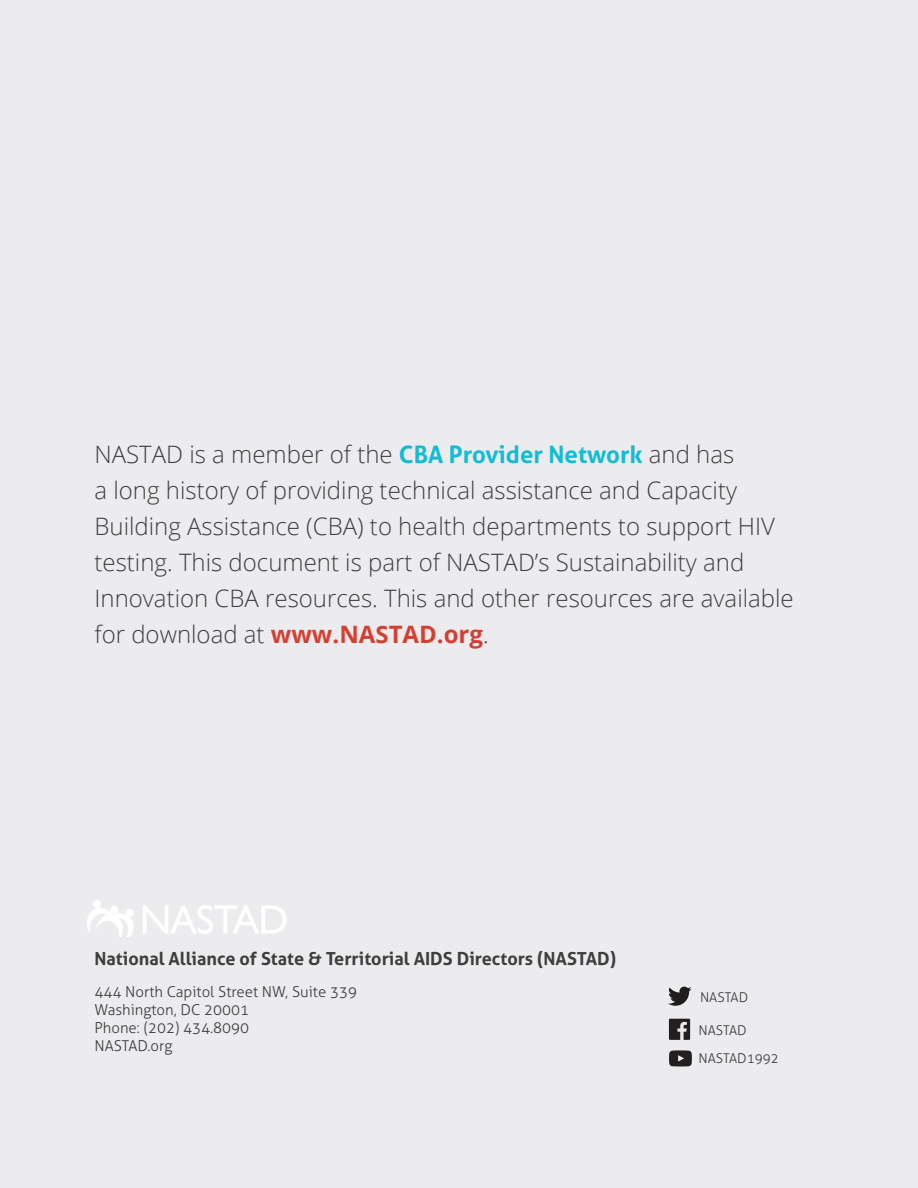
<style>
.page{position:relative;width:918px;height:1188px;background:#ececee}
.page>*{position:absolute;margin:0;border:0;box-sizing:border-box;transform-origin:0 0}
.t1{font:300 24px/36px "Open Sans";color:#3e3e3f}
.t2{font:700 18px "Aller";color:#3e3e3f}
.t3{font:300 15px/18px "Aller";color:#3e3e3f}
.t4{font:300 13.5px "Aller";color:#3e3e3f}
.s1{font-family:"Aller";font-weight:700;color:#12bcd3}
.s2{font-weight:700;color:#d53f33}
</style>
<div class="page">
<img style="left:87px;top:900px;width:200px;height:36px">
<svg style="left:669px;top:1050px;width:23px;height:17px"></svg>
<svg style="left:668px;top:987px;width:24px;height:19px"></svg>
<svg style="left:669px;top:1019px;width:21px;height:21px"></svg>
<p class="t1" style="left:94px;top:436px;width:701px">NASTAD is a member of the <span class="s1">CBA Provider Network</span> and has<br>a long history of providing technical assistance and Capacity Building Assistance (CBA) to health departments to support HIV testing. This document is part of NASTAD’s Sustainability and Innovation CBA resources. This and other resources are available for download at <span class="s2">www.NASTAD.org</span>.</p>
<p class="t2" style="left:94px;top:948px;width:523px">National Alliance of State &amp; Territorial AIDS Directors (NASTAD)</p>
<p class="t3" style="left:94px;top:982px;width:264px">444 North Capitol Street NW, Suite 339<br>Washington, DC 20001<br>Phone: (202) 434.8090<br>NASTAD.org</p>
<p class="t4" style="left:700px;top:990px;width:50px">NASTAD</p>
<p class="t4" style="left:699px;top:1022px;width:50px">NASTAD</p>
<p class="t4" style="left:699px;top:1051px;width:82px">NASTAD1992</p>
</div>
